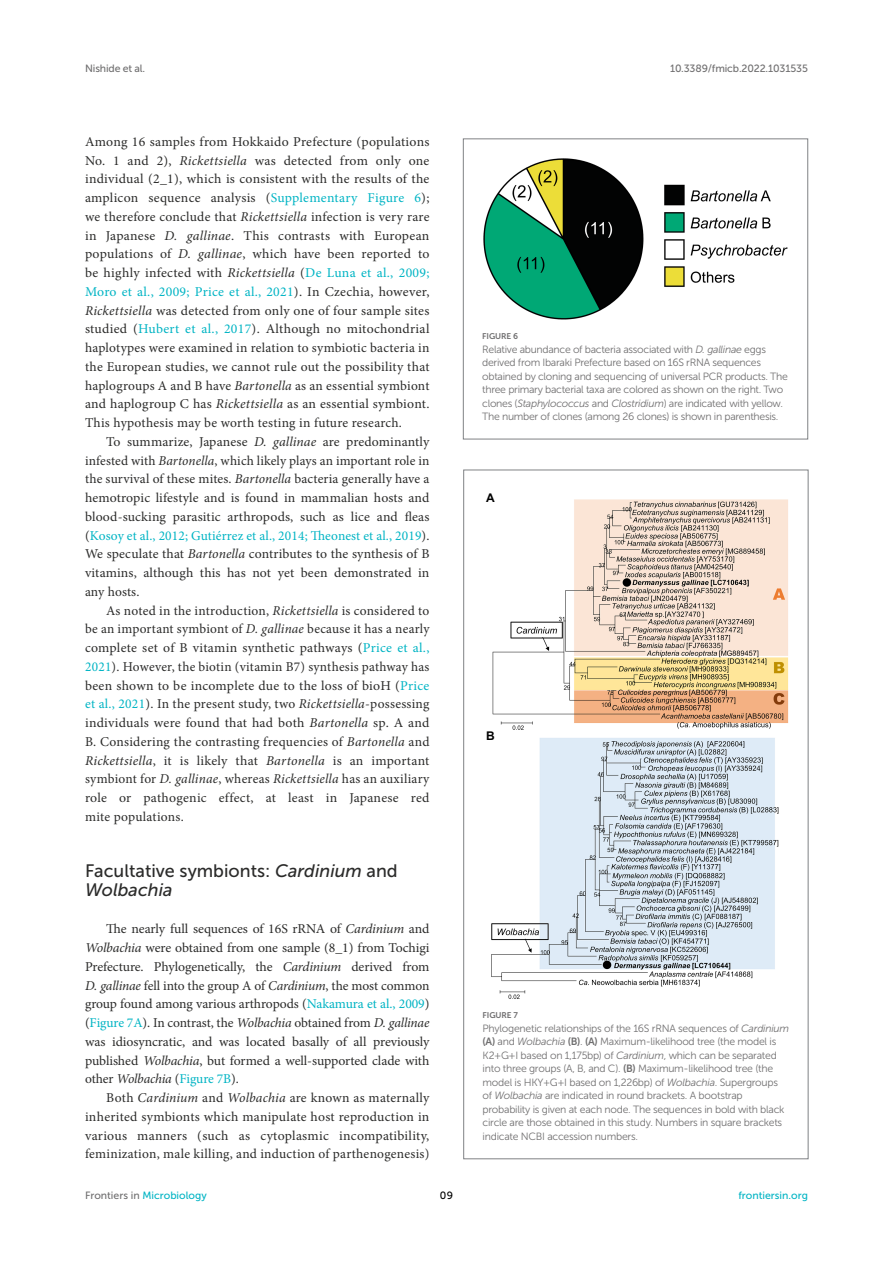
<style>
.page{position:relative;width:893px;height:1263px;background:#fff}
.page>*{position:absolute;margin:0;border:0;box-sizing:border-box;transform-origin:0 0}
.HEAD_2{font:18px/18.8px "Museo Sans 500";color:#2b2b2a}
.TEXT{font:13.5px/18.8px "Minion Pro";letter-spacing:.015em;color:#2b2b2a;text-align:justify}
.TEXT_FLUSH{font:13.5px/18.8px "Minion Pro";letter-spacing:-.01em;color:#2b2b2a;text-align:justify}
.t1{font:700 12px "Arial";color:#000}
.FIG_LEG{font:10.5px/13.5px "Museo Sans 300";letter-spacing:-.025em;color:#706f70}
.t2{font:10.5px "Museo Sans 500";letter-spacing:-.015em;color:#706f70}
.t3{font:10.5px "Museo Sans 500";color:#00b4c4}
.t4{font:10.5px "Museo Sans 500";color:#000}
.FIG_HD{font:8.25px "Museo Sans 700";letter-spacing:-.01em;color:#706f70}
.s1{font-style:italic}
.s2{color:#00b4c4}
.s3{font-family:"Museo Sans 700"}
.s4{color:#706f70}
</style>
<div class="page">
<img style="left:491px;top:499px;width:298px;height:500px">
<img style="left:483px;top:158px;width:305px;height:162px">
<div style="left:463px;top:139px;width:345px;height:300px;border:1px solid #808285"></div>
<p class="t2" style="left:85px;top:63px;width:62px">Nishide et al.</p>
<p class="t2" style="left:670px;top:63px;width:139px">10.3389/fmicb.2022.1031535</p>
<p class="TEXT" style="left:85px;top:132px;width:346px">Among 16 samples from Hokkaido Prefecture (populations No. 1 and 2), <span class="s1">Rickettsiella</span> was detected from only one individual (2_1), which is consistent with the results of the amplicon sequence analysis (<span class="s2">Supplementary Figure 6</span>); we therefore conclude that <span class="s1">Rickettsiella</span> infection is very rare in Japanese <span class="s1">D. gallinae</span>. This contrasts with European populations of <span class="s1">D. gallinae</span>, which have been reported to be highly infected with <span class="s1">Rickettsiella</span> (<span class="s2">De Luna et al., 2009; Moro et al., 2009; Price et al., 2021</span>). In Czechia, however, <span class="s1">Rickettsiella</span> was detected from only one of four sample sites studied (<span class="s2">Hubert et al., 2017</span>). Although no mitochondrial haplotypes were examined in relation to symbiotic bacteria in the European studies, we cannot rule out the possibility that haplogroups A and B have <span class="s1">Bartonella</span> as an essential symbiont and haplogroup C has <span class="s1">Rickettsiella</span> as an essential symbiont.<br>This hypothesis may be worth testing in future research.</p>
<p class="TEXT" style="left:85px;top:432px;width:346px;text-indent:21px">To summarize, Japanese <span class="s1">D. gallinae</span> are predominantly infested with <span class="s1">Bartonella</span>, which likely plays an important role in the survival of these mites. <span class="s1">Bartonella</span> bacteria generally have a hemotropic lifestyle and is found in mammalian hosts and blood-sucking parasitic arthropods, such as lice and fleas (<span class="s2">Kosoy et al., 2012; Gutiérrez et al., 2014; Theonest et al., 2019</span>).<br>We speculate that <span class="s1">Bartonella</span> contributes to the synthesis of B vitamins, although this has not yet been demonstrated in any hosts.</p>
<p class="TEXT" style="left:85px;top:601px;width:346px;text-indent:21px">As noted in the introduction, <span class="s1">Rickettsiella</span> is considered to be an important symbiont of <span class="s1">D. gallinae</span> because it has a nearly complete set of B vitamin synthetic pathways (<span class="s2">Price et al., 2021</span>). However, the biotin (vitamin B7) synthesis pathway has been shown to be incomplete due to the loss of bioH (<span class="s2">Price et al., 2021</span>). In the present study, two <span class="s1">Rickettsiella</span>-possessing individuals were found that had both <span class="s1">Bartonella</span> sp. A and B. Considering the contrasting frequencies of <span class="s1">Bartonella</span> and <span class="s1">Rickettsiella</span>, it is likely that <span class="s1">Bartonella</span> is an important symbiont for <span class="s1">D. gallinae</span>, whereas <span class="s1">Rickettsiella</span> has an auxiliary role or pathogenic effect, at least in Japanese red mite populations.</p>
<p class="HEAD_2" style="left:85px;top:861px;width:314px">Facultative symbionts: <span class="s1">Cardinium</span> and<br><span class="s1">Wolbachia</span></p>
<p class="TEXT_FLUSH" style="left:85px;top:920px;width:346px;text-indent:21px">The nearly full sequences of 16S rRNA of <span class="s1">Cardinium</span> and <span class="s1">Wolbachia</span> were obtained from one sample (8_1) from Tochigi Prefecture. Phylogenetically, the <span class="s1">Cardinium</span> derived from <span class="s1">D. gallinae</span> fell into the group A of <span class="s1">Cardinium</span>, the most common group found among various arthropods (<span class="s2">Nakamura et al., 2009</span>) (<span class="s2">Figure 7A</span>). In contrast, the <span class="s1">Wolbachia</span> obtained from <span class="s1">D. gallinae </span>was idiosyncratic, and was located basally of all previously published <span class="s1">Wolbachia</span>, but formed a well-supported clade with other <span class="s1">Wolbachia</span> (<span class="s2">Figure 7B</span>).</p>
<p class="TEXT" style="left:85px;top:1088px;width:346px;text-indent:21px">Both <span class="s1">Cardinium</span> and <span class="s1">Wolbachia</span> are known as maternally inherited symbionts which manipulate host reproduction in various manners (such as cytoplasmic incompatibility, feminization, male killing, and induction of parthenogenesis)</p>
<p class="FIG_HD" style="left:482px;top:332px;width:37px">FIGURE 6</p>
<p class="FIG_LEG" style="left:482px;top:342px;width:307px">Relative abundance of bacteria associated with <span class="s1">D. gallinae</span> eggs derived from Ibaraki Prefecture based on 16S rRNA sequences obtained by cloning and sequencing of universal PCR products. The three primary bacterial taxa are colored as shown on the right. Two clones (<span class="s1">Staphylococcus</span> and <span class="s1">Clostridium</span>) are indicated with yellow.<br>The number of clones (among 26 clones) is shown in parenthesis.</p>
<p class="t1" style="left:486px;top:489px;width:10px">A</p>
<p class="t1" style="left:486px;top:728px;width:10px">B</p>
<p class="FIG_HD" style="left:483px;top:1011px;width:37px">FIGURE 7</p>
<p class="FIG_LEG" style="left:483px;top:1021px;width:308px">Phylogenetic relationships of the 16S rRNA sequences of <span class="s1">Cardinium </span><span class="s3">(A)</span> and <span class="s1">Wolbachia</span> <span class="s3">(B)</span>. <span class="s3">(A)</span> Maximum-likelihood tree (the model is K2 + G + I based on 1,175 bp) of <span class="s1">Cardinium</span>, which can be separated into three groups (A, B, and C). <span class="s3">(B)</span> Maximum-likelihood tree (the model is HKY + G + I based on 1,226 bp) of <span class="s1">Wolbachia</span>. Supergroups of <span class="s1">Wolbachia</span> are indicated in round brackets. A bootstrap probability is given at each node. The sequences in bold with black circle are those obtained in this study. Numbers in square brackets indicate NCBI accession numbers.</p>
<p class="t3" style="left:85px;top:1190px;width:123px"><span class="s4">Frontiers in</span> Microbiology</p>
<p class="t4" style="left:440px;top:1190px;width:15px">09</p>
<p class="t3" style="left:738px;top:1190px;width:71px">frontiersin.org</p>
</div>
